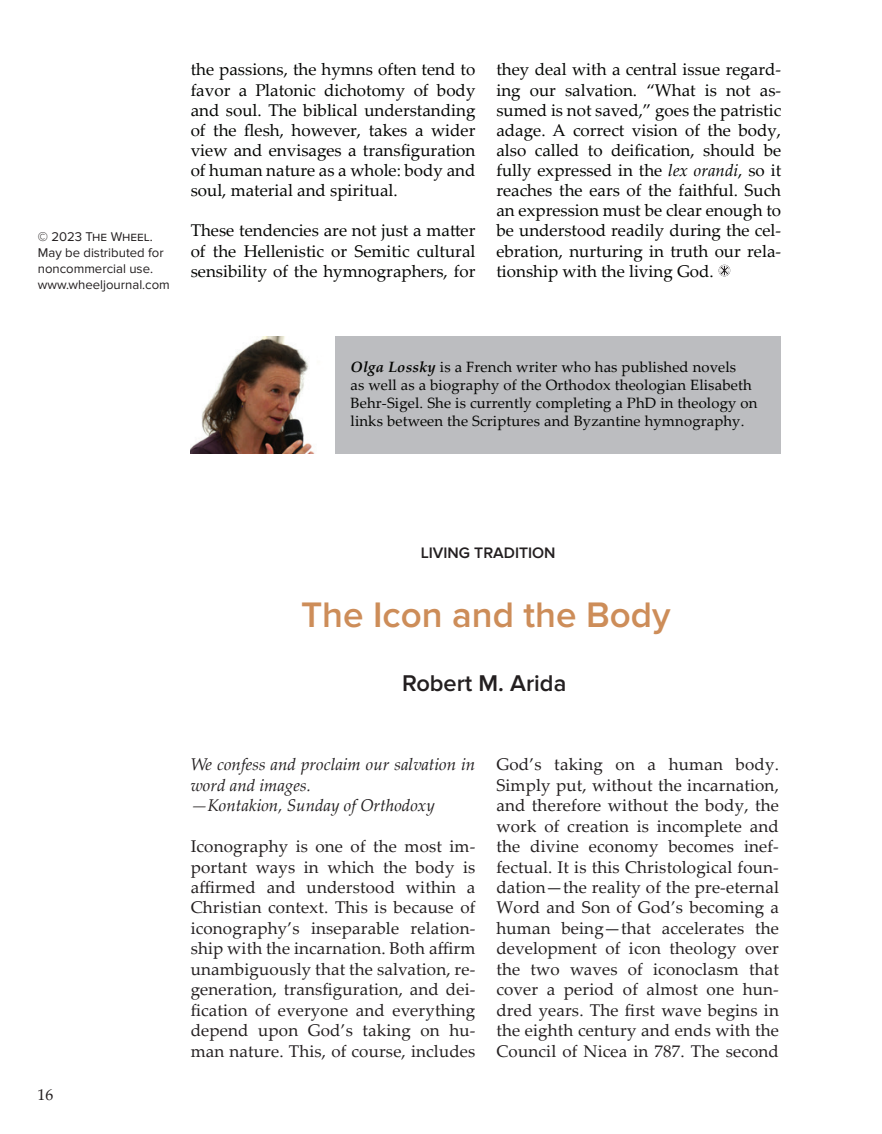
<style>
.page{position:relative;width:882px;height:1134px;background:#fff}
.page>*{position:absolute;margin:0;border:0;box-sizing:border-box;transform-origin:0 0}
.t1{font:600 36.75px "Proxima Nova";color:#cd8d59}
.t2{font:600 23.62px "Proxima Nova";color:#231f20}
.t3{font:16.97px/20.5px "Palatino Linotype";letter-spacing:.01em;color:#231f20;text-align:justify}
.t4{font:16.97px/20.1px "Palatino Linotype";color:#040503;text-align:justify}
.t5{font:italic 16.97px/20.5px "Palatino Linotype";color:#231f20}
.t6{font:600 15.75px "Proxima Nova";color:#231f20}
.t7{font:15.75px "Palatino Linotype";color:#231f20}
.t8{font:14.88px/17.8px "Palatino Linotype";letter-spacing:.01em;color:#040503}
.t9{font:13.12px/15.8px "Proxima Nova";color:#231f20}
.s1{font-style:italic}
.s2{font-weight:700;font-style:italic}
</style>
<div class="page">
<div style="left:191px;top:336px;width:590px;height:118px;background:#bcbdc0"></div>
<img style="left:191px;top:336px;width:144px;height:118px">
<svg style="left:718px;top:264px;width:13px;height:13px"></svg>
<p class="t9" style="left:38px;top:229px;width:134px">© 2023 The Wheel.<br>May be distributed for noncommercial use. www.wheeljournal.com</p>
<p class="t4" style="left:191px;top:59px;width:286px">the passions, the hymns often tend to favor a Platonic dichotomy of body and soul. The biblical understanding of the flesh, however, takes a wider view and envisages a transfiguration of human nature as a whole: body and soul, material and spiritual.</p>
<p class="t4" style="left:191px;top:220px;width:286px">These tendencies are not just a matter of the Hellenistic or Semitic cultural sensibility of the hymnographers, for</p>
<p class="t4" style="left:496px;top:59px;width:286px">they deal with a central issue regard&shy;ing our salvation. “What is not as&shy;sumed is not saved,” goes the patristic adage. A correct vision of the body, also called to deification, should be fully expressed in the <span class="s1">lex orandi</span>, so it reaches the ears of the faithful. Such an expression must be clear enough to be understood readily during the cel&shy;ebration, nurturing in truth our rela&shy;tionship with the living God.</p>
<p class="t8" style="left:351px;top:358px;width:408px"><span class="s2">Olga Lossky</span> is a French writer who has published novels<br>as well as a biography of the Orthodox theologian Elisabeth Behr-Sigel. She is currently completing a PhD in theology on links between the Scriptures and Byzantine hymnography.</p>
<p class="t7" style="left:38px;top:1083px;width:17px">16</p>
<p class="t6" style="left:421px;top:544px;width:136px">LIVING TRADITION</p>
<h1 class="t1" style="left:301px;top:594px;width:371px">The Icon and the Body</h1>
<h2 class="t2" style="left:402px;top:669px;width:166px">Robert M. Arida</h2>
<p class="t5" style="left:191px;top:753px;width:286px">We confess and proclaim our salvation in word and images.<br>—Kontakion, Sunday of Orthodoxy</p>
<p class="t3" style="left:191px;top:835px;width:286px">Iconography is one of the most im&shy;portant ways in which the body is affirmed and understood within a Christian context. This is because of iconography’s inseparable relation&shy;ship with the incarnation. Both affirm unambiguously that the salvation, re&shy;generation, transfiguration, and dei&shy;fication of everyone and everything depend upon God’s taking on hu&shy;man nature. This, of course, includes</p>
<p class="t3" style="left:496px;top:754px;width:284px">God’s taking on a human body.<br>Simply put, without the incarnation, and therefore without the body, the work of creation is incomplete and the divine economy becomes inef&shy;fectual. It is this Christological foun&shy;dation—the reality of the pre-eternal Word and Son of God’s becoming a human being—that accelerates the development of icon theology over the two waves of iconoclasm that cover a period of almost one hun&shy;dred years. The first wave begins in the eighth century and ends with the Council of Nicea in 787. The second</p>
</div>
